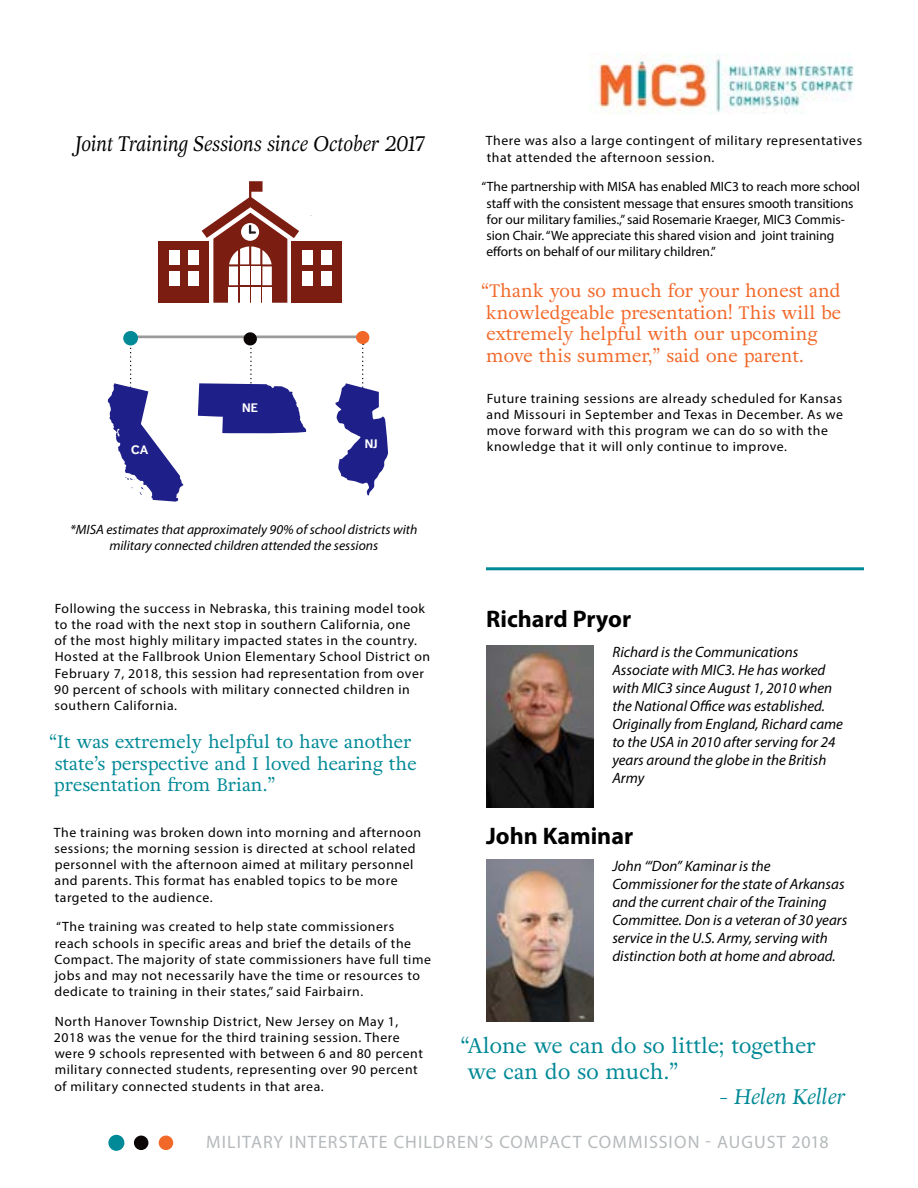
<style>
.page{position:relative;width:918px;height:1188px;background:#fff}
.page>*{position:absolute;margin:0;border:0;box-sizing:border-box;transform-origin:0 0}
.t1{font:700 24px "Myriad Pro";color:#000}
.t2{font:21px/25.2px "Adriane Text";color:#008996}
.t3{font:italic 21px "Adriane Text";color:#000;scale:.93 1}
.t4{font:italic 21px "Adriane Text";color:#008996}
.t5{font:18px/21.6px "Adriane Text";color:#f26829}
.t6{font:18px/21.6px "Adriane Text";color:#008996}
.t7{font:18px "Myriad Pro";letter-spacing:.06em;color:#b6babc}
.t8{font:italic 15px/18px "Myriad Pro";color:#000}
.t9{font:13.5px/16.2px "Myriad Pro";letter-spacing:.04em;color:#000}
.t10{font:13.5px/16.2px "Myriad Pro";color:#000}
.t11{font:italic 13.5px/16.2px "Myriad Pro";color:#000;text-align:center}
.t12{font:700 12.15px "Dagny Pro";color:#fff}
</style>
<div class="page">
<div style="left:109px;top:1136px;width:15px;height:14px;background:#008996;border-radius:50%"></div>
<div style="left:108px;top:1135px;width:16px;height:16px;border:2px solid #008996;border-radius:50%"></div>
<div style="left:134px;top:1136px;width:14px;height:14px;background:#0b0505;border-radius:50%"></div>
<div style="left:159px;top:1136px;width:14px;height:14px;background:#f26829;border-radius:50%"></div>
<img style="left:589px;top:54px;width:265px;height:60px">
<hr style="left:135px;top:335px;width:228px;height:3px;background:#000">
<div style="left:124px;top:332px;width:13px;height:13px;background:#008996;border-radius:50%"></div>
<div style="left:123px;top:331px;width:15px;height:14px;border:1px solid #008996;border-radius:50%"></div>
<div style="left:244px;top:332px;width:13px;height:13px;background:#0b0505;border-radius:50%"></div>
<div style="left:356px;top:331px;width:13px;height:13px;background:#f26829;border-radius:50%"></div>
<svg style="left:202px;top:181px;width:97px;height:122px"></svg>
<div style="left:292px;top:241px;width:50px;height:62px;background:#7c1d11"></div>
<div style="left:303px;top:250px;width:10px;height:14px;background:#fff"></div>
<div style="left:321px;top:250px;width:10px;height:14px;background:#fff"></div>
<div style="left:303px;top:272px;width:10px;height:14px;background:#fff"></div>
<div style="left:321px;top:272px;width:10px;height:14px;background:#fff"></div>
<div style="left:159px;top:241px;width:50px;height:62px;background:#7c1d11"></div>
<div style="left:188px;top:250px;width:10px;height:14px;background:#fff"></div>
<div style="left:170px;top:250px;width:10px;height:14px;background:#fff"></div>
<div style="left:188px;top:272px;width:10px;height:14px;background:#fff"></div>
<div style="left:170px;top:272px;width:10px;height:14px;background:#fff"></div>
<svg style="left:108px;top:343px;width:75px;height:159px"></svg>
<svg style="left:198px;top:343px;width:108px;height:90px"></svg>
<svg style="left:335px;top:343px;width:53px;height:152px"></svg>
<img style="left:486px;top:860px;width:108px;height:162px">
<img style="left:486px;top:645px;width:108px;height:162px">
<hr style="left:486px;top:567px;width:378px;height:3px;background:#008996">
<h2 class="t3" style="left:75px;top:129px;width:378px">Joint Training Sessions since October 2017</h2>
<p class="t12" style="left:131px;top:443px;width:18px">CA</p>
<p class="t12" style="left:242px;top:400px;width:17px">NE</p>
<p class="t12" style="left:365px;top:436px;width:15px">NJ</p>
<p class="t11" style="left:70px;top:521px;width:349px">*MISA estimates that approximately 90% of school districts with military connected children attended the sessions</p>
<p class="t9" style="left:54px;top:600px;width:377px">Following the success in Nebraska, this training model took to the road with the next stop in southern California, one<br>of the most highly military impacted states in the country.<br>Hosted at the Fallbrook Union Elementary School District on February 7, 2018, this session had representation from over 90 percent of schools with military connected children in southern California.</p>
<h3 class="t6" style="left:49px;top:731px;width:369px">“It was extremely helpful to have another state’s perspective and I loved hearing the presentation from Brian.”</h3>
<p class="t9" style="left:54px;top:824px;width:369px">The training was broken down into morning and afternoon sessions; the morning session is directed at school related personnel with the afternoon aimed at military personnel and parents. This format has enabled topics to be more targeted to the audience.</p>
<p class="t9" style="left:54px;top:919px;width:378px">“The training was created to help state commissioners<br>reach schools in specific areas and brief the details of the Compact. The majority of state commissioners have full time jobs and may not necessarily have the time or resources to dedicate to training in their states,” said Fairbairn.</p>
<p class="t9" style="left:54px;top:1013px;width:371px">North Hanover Township District, New Jersey on May 1, 2018 was the venue for the third training session. There were 9 schools represented with between 6 and 80 percent military connected students, representing over 90 percent of military connected students in that area.</p>
<p class="t9" style="left:486px;top:133px;width:378px">There was also a large contingent of military representatives that attended the afternoon session.</p>
<p class="t10" style="left:486px;top:178px;width:375px;text-indent:-5px">“The partnership with MISA has enabled MIC3 to reach more school staff with the consistent message that ensures smooth transitions for our military families.,” said Rosemarie Kraeger, MIC3 Commis&shy;sion Chair. “We appreciate this shared vision and joint training efforts on behalf of our military children.”</p>
<h3 class="t5" style="left:481px;top:280px;width:361px">“Thank you so much for your honest and knowledgeable presentation! This will be extremely helpful with our upcoming move this summer,” said one parent.</h3>
<p class="t9" style="left:487px;top:390px;width:358px">Future training sessions are already scheduled for Kansas and Missouri in September and Texas in December. As we move forward with this program we can do so with the knowledge that it will only continue to improve.</p>
<h1 class="t1" style="left:486px;top:603px;width:147px">Richard Pryor</h1>
<p class="t8" style="left:612px;top:642px;width:232px">Richard is the Communications<br>Associate with MIC3. He has worked with MIC3 since August 1, 2010 when the National Office was established.<br>Originally from England, Richard came to the USA in 2010 after serving for 24 years around the globe in the British<br>Army</p>
<h1 class="t1" style="left:486px;top:820px;width:149px">John Kaminar</h1>
<p class="t8" style="left:612px;top:857px;width:236px">John ‘“Don” Kaminar is the Commissioner for the state of Arkansas and the current chair of the Training Committee. Don is a veteran of 30 years service in the U.S. Army, serving with distinction both at home and abroad.</p>
<h2 class="t2" style="left:468px;top:1033px;width:350px;text-indent:-7px">“Alone we can do so little; together we can do so much.”</h2>
<h2 class="t4" style="left:719px;top:1082px;width:128px">- Helen Keller</h2>
<h3 class="t7" style="left:206px;top:1131px;width:624px">MILITARY INTERSTATE CHILDREN’S COMPACT COMMISSION - AUGUST 2018</h3>
</div>
